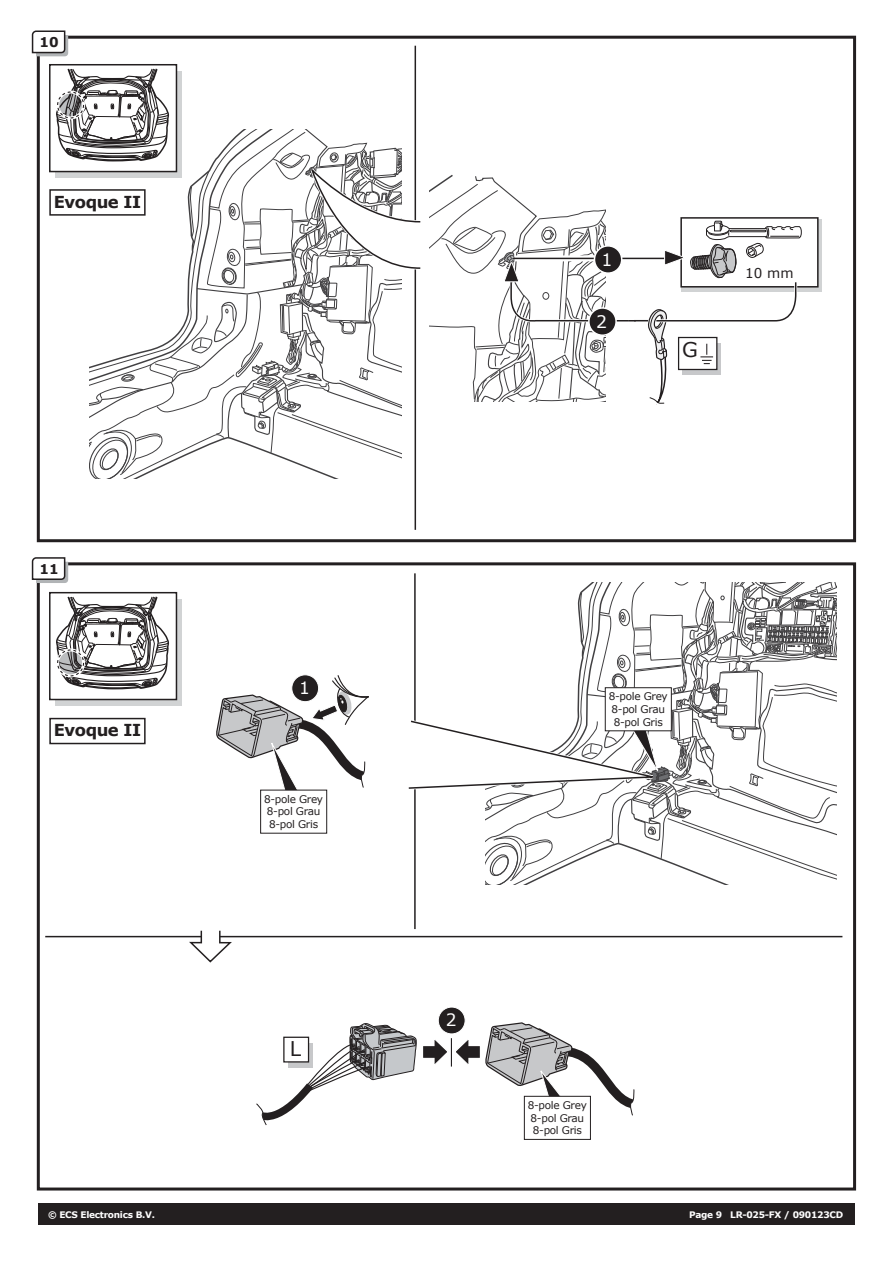
<style>
.page{position:relative;width:893px;height:1263px;background:#fff}
.page>*{position:absolute;margin:0;border:0;box-sizing:border-box;transform-origin:0 0}
.t1{font:20.25px "Verdana";color:#231f20}
.t2{font:17.25px "Verdana";color:#fff}
.t3{font:17.1px "Verdana";color:#fff}
.t4{font:700 16.5px "Verdana";letter-spacing:-.03em;color:#231f20}
.t5{font:700 13.5px "Verdana";color:#231f20}
.t6{font:13.5px "Verdana";color:#231f20}
.t7{font:10.5px/12.6px "Verdana";letter-spacing:-.03em;color:#231f20}
.t8{font:700 9px "Verdana";letter-spacing:-.03em;color:#fff}
</style>
<div class="page">
<div style="left:38px;top:1203px;width:817px;height:21px;background:#231f20"></div>
<div style="left:37px;top:562px;width:819px;height:628px;border:3px solid #231f20"></div>
<svg style="left:31px;top:557px;width:37px;height:26px"></svg>
<div style="left:37px;top:36px;width:819px;height:506px;border:3px solid #231f20"></div>
<svg style="left:31px;top:30px;width:37px;height:26px"></svg>
<div style="left:49px;top:64px;width:128px;height:108px;background:#fff;border:2px solid #231f20"></div>
<hr style="left:415px;top:46px;width:1px;height:484px;background:#231f20">
<svg style="left:55px;top:67px;width:366px;height:411px"></svg>
<div style="left:682px;top:219px;width:140px;height:72px;background:#d1d3d4"></div>
<div style="left:680px;top:217px;width:139px;height:71px;background:#fff;border:2px solid #231f20"></div>
<svg style="left:429px;top:175px;width:373px;height:230px"></svg>
<svg style="left:55px;top:599px;width:127px;height:107px"></svg>
<div style="left:49px;top:592px;width:128px;height:108px;background:#fff;border:2px solid #231f20"></div>
<svg style="left:56px;top:596px;width:113px;height:94px"></svg>
<div style="left:56px;top:648px;width:29px;height:29px;border:3px solid #fff;border-radius:50%"></div>
<div style="left:57px;top:649px;width:27px;height:27px;border:1px dashed #231f20;border-radius:50%"></div>
<hr style="left:45px;top:936px;width:797px;height:1px;background:#231f20">
<div style="left:260px;top:790px;width:67px;height:43px;background:#fff;border:1px solid #231f20"></div>
<svg style="left:216px;top:675px;width:153px;height:120px"></svg>
<hr style="left:414px;top:573px;width:2px;height:356px;background:#231f20">
<svg style="left:408px;top:582px;width:429px;height:303px"></svg>
<svg style="left:256px;top:1007px;width:379px;height:122px"></svg>
<div style="left:524px;top:1096px;width:67px;height:44px;background:#fff;border:1px solid #231f20"></div>
<div style="left:288px;top:1043px;width:24px;height:24px;background:linear-gradient(to right,#c7c8ca,#c7c8ca)"></div>
<div style="left:283px;top:1036px;width:26px;height:26px;background:#fff;border:1px solid #231f20"></div>
<svg style="left:187px;top:930px;width:47px;height:33px"></svg>
<div style="left:292px;top:675px;width:27px;height:27px;background:#231f20;border-radius:50%"></div>
<div style="left:291px;top:674px;width:28px;height:28px;border:1px solid #fff;border-radius:50%"></div>
<div style="left:438px;top:1007px;width:27px;height:27px;background:#231f20;border-radius:50%"></div>
<div style="left:438px;top:1007px;width:27px;height:27px;border:1px solid #fff;border-radius:50%"></div>
<div style="left:49px;top:189px;width:97px;height:27px;background:#fff;border:2px solid #231f20"></div>
<div style="left:49px;top:718px;width:97px;height:26px;background:#fff;border:2px solid #231f20"></div>
<p class="t5" style="left:39px;top:33px;width:21px">10</p>
<h3 class="t4" style="left:54px;top:190px;width:89px">Evoque II</h3>
<p class="t5" style="left:39px;top:559px;width:21px">11</p>
<h3 class="t4" style="left:54px;top:718px;width:89px">Evoque II</h3>
<h2 class="t2" style="left:602px;top:248px;width:12px">1</h2>
<h2 class="t2" style="left:596px;top:310px;width:12px">2</h2>
<h1 class="t1" style="left:682px;top:335px;width:17px">G</h1>
<p class="t6" style="left:745px;top:264px;width:50px">10 mm</p>
<h3 class="t3" style="left:299px;top:676px;width:12px">1</h3>
<p class="t7" style="left:264px;top:792px;width:61px">8-pole Grey<br>8-pol Grau<br>8-pol Gris</p>
<h1 class="t1" style="left:290px;top:1035px;width:13px">L</h1>
<p class="t7" style="left:609px;top:690px;width:61px">8-pole Grey<br>8-pol Grau<br>8-pol Gris</p>
<h3 class="t3" style="left:446px;top:1008px;width:12px">2</h3>
<p class="t7" style="left:528px;top:1099px;width:61px">8-pole Grey<br>8-pol Grau<br>8-pol Gris</p>
<p class="t8" style="left:48px;top:1208px;width:108px">© ECS Electronics B.V.</p>
<p class="t8" style="left:689px;top:1208px;width:156px">Page 9 LR-025-FX / 090123CD</p>
</div>
